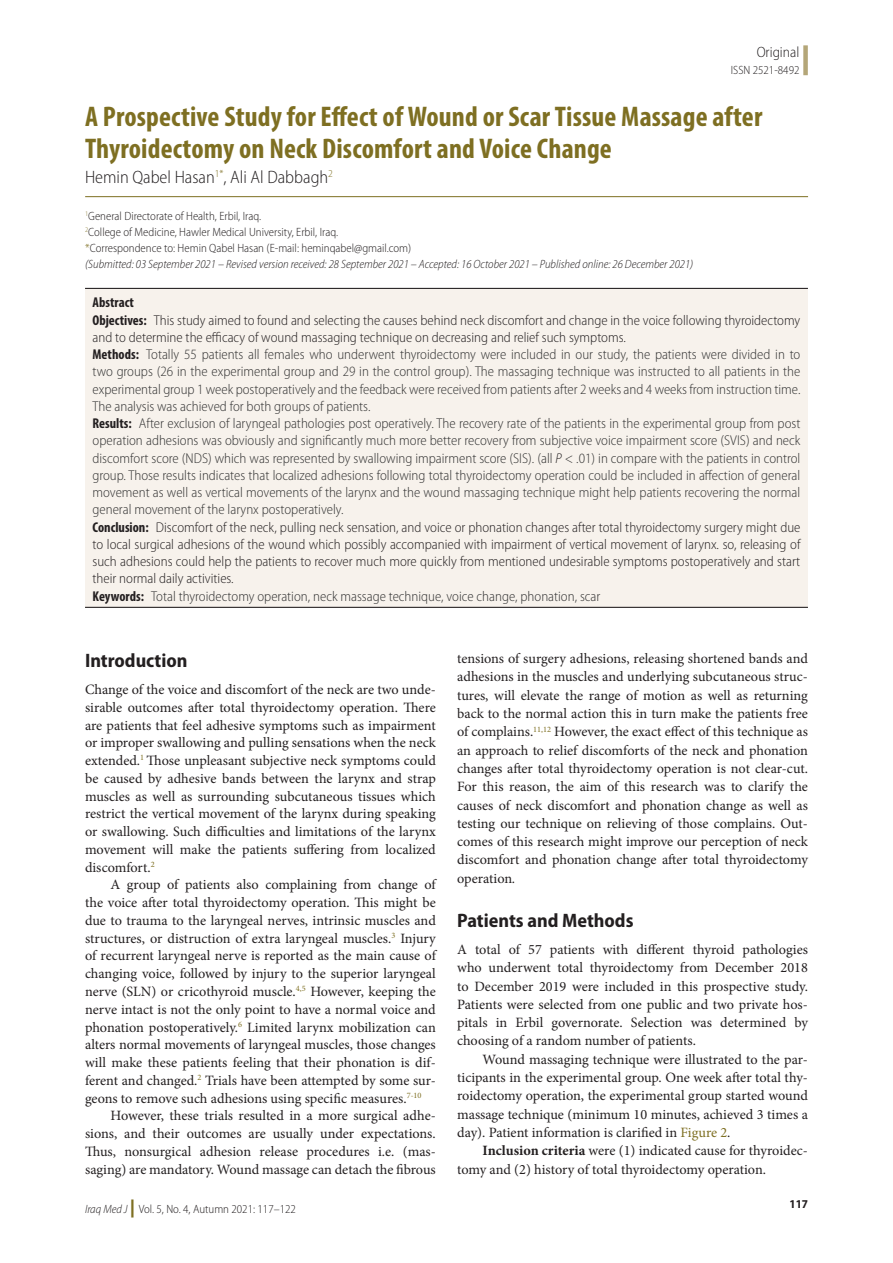
<style>
.page{position:relative;width:893px;height:1263px;background:#fff}
.page>*{position:absolute;margin:0;border:0;box-sizing:border-box;transform-origin:0 0}
.Article_Title{font:700 condensed 28.5px/31.5px "Myriad Pro";letter-spacing:.005em;color:#7e6f22}
.t1{font:700 semi-condensed 19.5px "Myriad Pro";color:#231f20}
.Author{font:300 semi-condensed 18px "Myriad Pro";color:#231f20}
.t2{font:300 semi-condensed 15px "Myriad Pro";color:#231f20}
.Tx{font:14.25px/18.3px "Minion Pro";letter-spacing:-.005em;color:#231f20;text-align:justify}
.Abstract_Tx{font:300 semi-condensed 14.25px/17.2px "Myriad Pro";color:#333;text-align:justify}
.Txf{font:14.25px/17.7px "Minion Pro";color:#231f20;text-align:justify}
.Abstract_Tx-2{font:300 semi-condensed 14.25px/17.2px "Myriad Pro";color:#231f20}
.Abstract_Tx-3{font:700 condensed 14.25px "Myriad Pro";color:#231f20}
.Author_Aff{font:300 semi-condensed 12px "Myriad Pro";color:#231f20}
.Author_Aff-2{font:italic 300 semi-condensed 12px "Myriad Pro";color:#231f20}
.t3{font:700 semi-condensed 12px "Myriad Pro";color:#231f20}
.s1{color:#7e6f22}
.s2{font-weight:700;font-stretch:condensed}
.s3{font-weight:700;font-stretch:condensed;color:#231f20}
.s4{font-style:italic;color:#231f20}
.s5{font-style:italic}
.s6{font-weight:900;font-stretch:normal;font-size:18px;color:#7e6f22}
.s7{font-weight:700}
</style>
<div class="page">
<div style="left:803px;top:45px;width:5px;height:30px;background:#b4a678"></div>
<hr style="left:85px;top:196px;width:723px;height:1px;background:#7e6f22">
<div style="left:85px;top:289px;width:723px;height:319px;background:#f7f2ec"></div>
<hr style="left:85px;top:288px;width:723px;height:1px;background:#231f20">
<hr style="left:85px;top:607px;width:723px;height:1px;background:#231f20">
<p class="t2" style="left:757px;top:43px;width:44px">Original</p>
<p class="Author_Aff" style="left:731px;top:63px;width:70px">ISSN 2521-8492</p>
<p class="Article_Title" style="left:85px;top:100px;width:679px">A Prospective Study for Effect of Wound or Scar Tissue Massage after<br>Thyroidectomy on Neck Discomfort and Voice Change</p>
<p class="Author" style="left:85px;top:166px;width:249px">Hemin Qabel Hasan<sup>1*</sup>, Ali Al Dabbagh<sup>2</sup></p>
<p class="Author_Aff" style="left:85px;top:208px;width:178px"><sup>1</sup>General Directorate of Health, Erbil, Iraq.</p>
<p class="Author_Aff" style="left:85px;top:225px;width:255px"><sup>2</sup>College of Medicine, Hawler Medical University, Erbil, Iraq.</p>
<p class="Author_Aff" style="left:85px;top:241px;width:328px"><span class="s1">*</span>Correspondence to: Hemin Qabel Hasan (E-mail: heminqabel@gmail.com)</p>
<p class="Author_Aff-2" style="left:85px;top:257px;width:610px">(Submitted: 03 September 2021 – Revised version received: 28 September 2021 – Accepted: 16 October 2021 – Published online: 26 December 2021)</p>
<p class="Abstract_Tx-3" style="left:93px;top:294px;width:43px">Abstract</p>
<p class="Abstract_Tx-2" style="left:93px;top:311px;width:709px"><span class="s2">Objectives:</span> This study aimed to found and selecting the causes behind neck discomfort and change in the voice following thyroidectomy and to determine the efficacy of wound massaging technique on decreasing and relief such symptoms.</p>
<p class="Abstract_Tx" style="left:93px;top:346px;width:709px"><span class="s3">Methods:</span> Totally 55 patients all females who underwent thyroidectomy were included in our study, the patients were divided in to two groups (26 in the experimental group and 29 in the control group). The massaging technique was instructed to all patients in the experimental group 1 week postoperatively and the feedback were received from patients after 2 weeks and 4 weeks from instruction time.<br>The analysis was achieved for both groups of patients.</p>
<p class="Abstract_Tx" style="left:93px;top:415px;width:709px"><span class="s3">Results:</span> After exclusion of laryngeal pathologies post operatively. The recovery rate of the patients in the experimental group from post operation adhesions was obviously and significantly much more better recovery from subjective voice impairment score (SVIS) and neck discomfort score (NDS) which was represented by swallowing impairment score (SIS). (all <span class="s4">P</span> &lt; .01) in compare with the patients in control group. Those results indicates that localized adhesions following total thyroidectomy operation could be included in affection of general movement as well as vertical movements of the larynx and the wound massaging technique might help patients recovering the normal general movement of the larynx postoperatively.</p>
<p class="Abstract_Tx-2" style="left:93px;top:518px;width:709px;text-align:justify"><span class="s2">Conclusion:</span> Discomfort of the neck, pulling neck sensation, and voice or phonation changes after total thyroidectomy surgery might due to local surgical adhesions of the wound which possibly accompanied with impairment of vertical movement of larynx. so, releasing of such adhesions could help the patients to recover much more quickly from mentioned undesirable symptoms postoperatively and start their normal daily activities.</p>
<p class="Abstract_Tx" style="left:93px;top:587px;width:509px"><span class="s3">Keywords:</span> Total thyroidectomy operation, neck massage technique, voice change, phonation, scar</p>
<h1 class="t1" style="left:85px;top:650px;width:104px">Introduction</h1>
<p class="Txf" style="left:85px;top:681px;width:352px">Change of the voice and discomfort of the neck are two unde&shy;sirable outcomes after total thyroidectomy operation. There are patients that feel adhesive symptoms such as impairment or improper swallowing and pulling sensations when the neck extended.<sup>1</sup> Those unpleasant subjective neck symptoms could be caused by adhesive bands between the larynx and strap muscles as well as surrounding subcutaneous tissues which restrict the vertical movement of the larynx during speaking or swallowing. Such difficulties and limitations of the larynx movement will make the patients suffering from localized discomfort.<sup>2</sup></p>
<p class="Tx" style="left:85px;top:876px;width:352px;line-height:17.7px;text-indent:26px">A group of patients also complaining from change of the voice after total thyroidectomy operation. This might be due to trauma to the laryngeal nerves, intrinsic muscles and structures, or distruction of extra laryngeal muscles.<sup>3</sup> Injury of recurrent laryngeal nerve is reported as the main cause of changing voice, followed by injury to the superior laryngeal nerve (SLN) or cricothyroid muscle.<sup>4,5</sup> However, keeping the nerve intact is not the only point to have a normal voice and phonation postoperatively.<sup>6</sup> Limited larynx mobilization can alters normal movements of laryngeal muscles, those changes will make these patients feeling that their phonation is dif&shy;ferent and changed.<sup>2</sup> Trials have been attempted by some sur&shy;geons to remove such adhesions using specific measures.<sup>7-10</sup></p>
<p class="Tx" style="left:85px;top:1107px;width:352px;line-height:17.7px;text-indent:26px">However, these trials resulted in a more surgical adhe&shy;sions, and their outcomes are usually under expectations.<br>Thus, nonsurgical adhesion release procedures i.e. (mas&shy;saging) are mandatory. Wound massage can detach the fibrous</p>
<p class="Author_Aff" style="left:85px;top:1201px;width:212px"><span class="s5">Iraq Med J</span> <span class="s6">|</span> Vol. 5, No. 4, Autumn 2021: 117–122</p>
<p class="Tx" style="left:457px;top:649px;width:352px">tensions of surgery adhesions, releasing shortened bands and adhesions in the muscles and underlying subcutaneous struc&shy;tures, will elevate the range of motion as well as returning back to the normal action this in turn make the patients free of complains.<sup>11,12</sup> However, the exact effect of this technique as an approach to relief discomforts of the neck and phonation changes after total thyroidectomy operation is not clear-cut.<br>For this reason, the aim of this research was to clarify the causes of neck discomfort and phonation change as well as testing our technique on relieving of those complains. Out&shy;comes of this research might improve our perception of neck discomfort and phonation change after total thyroidectomy operation<span class="s5">.</span></p>
<h1 class="t1" style="left:457px;top:909px;width:178px">Patients and Methods</h1>
<p class="Txf" style="left:457px;top:940px;width:352px;line-height:18.3px">A total of 57 patients with different thyroid pathologies who underwent total thyroidectomy from December 2018 to December 2019 were included in this prospective study.<br>Patients were selected from one public and two private hos&shy;pitals in Erbil governorate. Selection was determined by choosing of a random number of patients.</p>
<p class="Tx" style="left:457px;top:1050px;width:352px;text-indent:26px">Wound massaging technique were illustrated to the par&shy;ticipants in the experimental group. One week after total thy&shy;roidectomy operation, the experimental group started wound massage technique (minimum 10 minutes, achieved 3 times a day). Patient information is clarified in <span class="s1">Figure 2</span>.</p>
<p class="Tx" style="left:457px;top:1142px;width:352px;text-indent:26px"><span class="s7">Inclusion criteria</span> were (1) indicated cause for thyroidec&shy;tomy and (2) history of total thyroidectomy operation.</p>
<p class="t3" style="left:790px;top:1197px;width:20px">117</p>
</div>
